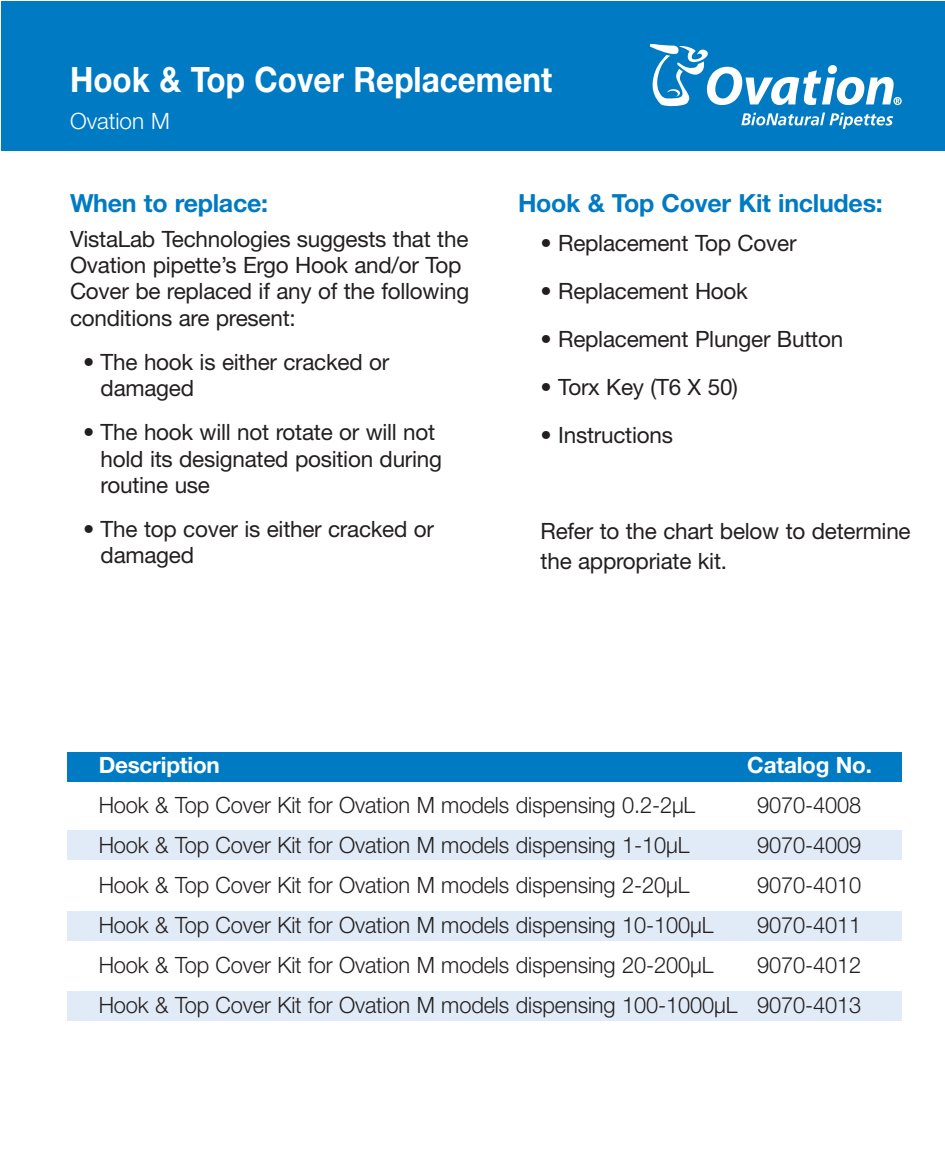
<style>
.page{position:relative;width:945px;height:1170px;background:#fff}
.page>*{position:absolute;margin:0;border:0;box-sizing:border-box;transform-origin:0 0}
.t1{font:700 35px "Helvetica Neue LT Std";color:#fff;scale:.9 1}
.t2{font:700 25px "Helvetica Neue LT Std";letter-spacing:-.01em;color:#007bc3}
.t3{font:22.5px/26.2px "Helvetica Neue LT Std";letter-spacing:-.01em;color:#231f20}
.t4{font:300 22.5px/40px "Helvetica Neue LT Std";letter-spacing:-.005em;color:#231f20;text-align:right}
.t5{font:700 22.5px "Helvetica Neue LT Std";letter-spacing:-.01em;color:#fff}
.t6{font:300 22.5px "Helvetica Neue LT Std";color:#fff}
</style>
<div class="page">
<div style="left:68px;top:830px;width:834px;height:30px;background:#e1ebf7"></div>
<div style="left:68px;top:752px;width:834px;height:30px;background:#007bc3"></div>
<div style="left:68px;top:911px;width:834px;height:30px;background:#e1ebf7"></div>
<div style="left:68px;top:991px;width:834px;height:30px;background:#e1ebf7"></div>
<div style="left:2px;top:2px;width:943px;height:149px;background:#007bc3"></div>
<svg style="left:650px;top:45px;width:252px;height:62px"></svg>
<svg style="left:741px;top:113px;width:152px;height:16px"></svg>
<h1 class="t1" style="left:70px;top:67px;width:537px">Hook &amp; Top Cover Replacement</h1>
<p class="t6" style="left:70px;top:113px;width:101px">Ovation M</p>
<p class="t2" style="left:70px;top:194px;width:200px">When to replace:</p>
<p class="t3" style="left:70px;top:228px;width:401px">VistaLab Technologies suggests that the Ovation pipette’s Ergo Hook and/or Top Cover be replaced if any of the following conditions are present:</p>
<p class="t3" style="left:101px;top:351px;width:290px;text-indent:-17px">• The hook is either cracked or damaged</p>
<p class="t3" style="left:101px;top:421px;width:343px;text-indent:-17px">• The hook will not rotate or will not hold its designated position during routine use</p>
<p class="t3" style="left:101px;top:518px;width:335px;text-indent:-17px">• The top cover is either cracked or damaged</p>
<p class="t2" style="left:518px;top:194px;width:366px">Hook &amp; Top Cover Kit includes:</p>
<p class="t3" style="left:541px;top:232px;width:257px">• Replacement Top Cover</p>
<p class="t3" style="left:541px;top:280px;width:209px">• Replacement Hook</p>
<p class="t3" style="left:541px;top:328px;width:304px">• Replacement Plunger Button</p>
<p class="t3" style="left:541px;top:376px;width:199px">• Torx Key (T6 X 50)</p>
<p class="t3" style="left:541px;top:424px;width:134px">• Instructions</p>
<p class="t3" style="left:541px;top:518px;width:372px;line-height:30px">Refer to the chart below to determine the appropriate kit.</p>
<p class="t5" style="left:99px;top:757px;width:123px">Description</p>
<p class="t5" style="left:747px;top:757px;width:126px">Catalog No.</p>
<p class="t4" style="left:99px;top:787px;width:598px">Hook &amp; Top Cover Kit for Ovation M models dispensing 0.2-2µL</p>
<p class="t4" style="left:757px;top:787px;width:106px">9070-4008</p>
<p class="t4" style="left:99px;top:827px;width:592px">Hook &amp; Top Cover Kit for Ovation M models dispensing 1-10µL</p>
<p class="t4" style="left:757px;top:827px;width:106px">9070-4009</p>
<p class="t4" style="left:99px;top:867px;width:592px">Hook &amp; Top Cover Kit for Ovation M models dispensing 2-20µL</p>
<p class="t4" style="left:757px;top:867px;width:106px">9070-4010</p>
<p class="t4" style="left:99px;top:907px;width:616px">Hook &amp; Top Cover Kit for Ovation M models dispensing 10-100µL</p>
<p class="t4" style="left:757px;top:907px;width:106px">9070-4011</p>
<p class="t4" style="left:99px;top:947px;width:616px">Hook &amp; Top Cover Kit for Ovation M models dispensing 20-200µL</p>
<p class="t4" style="left:99px;top:947px;width:764px">9070-4012<br>Hook &amp; Top Cover Kit for Ovation M models dispensing 100-1000µL 9070-4013</p>
</div>
